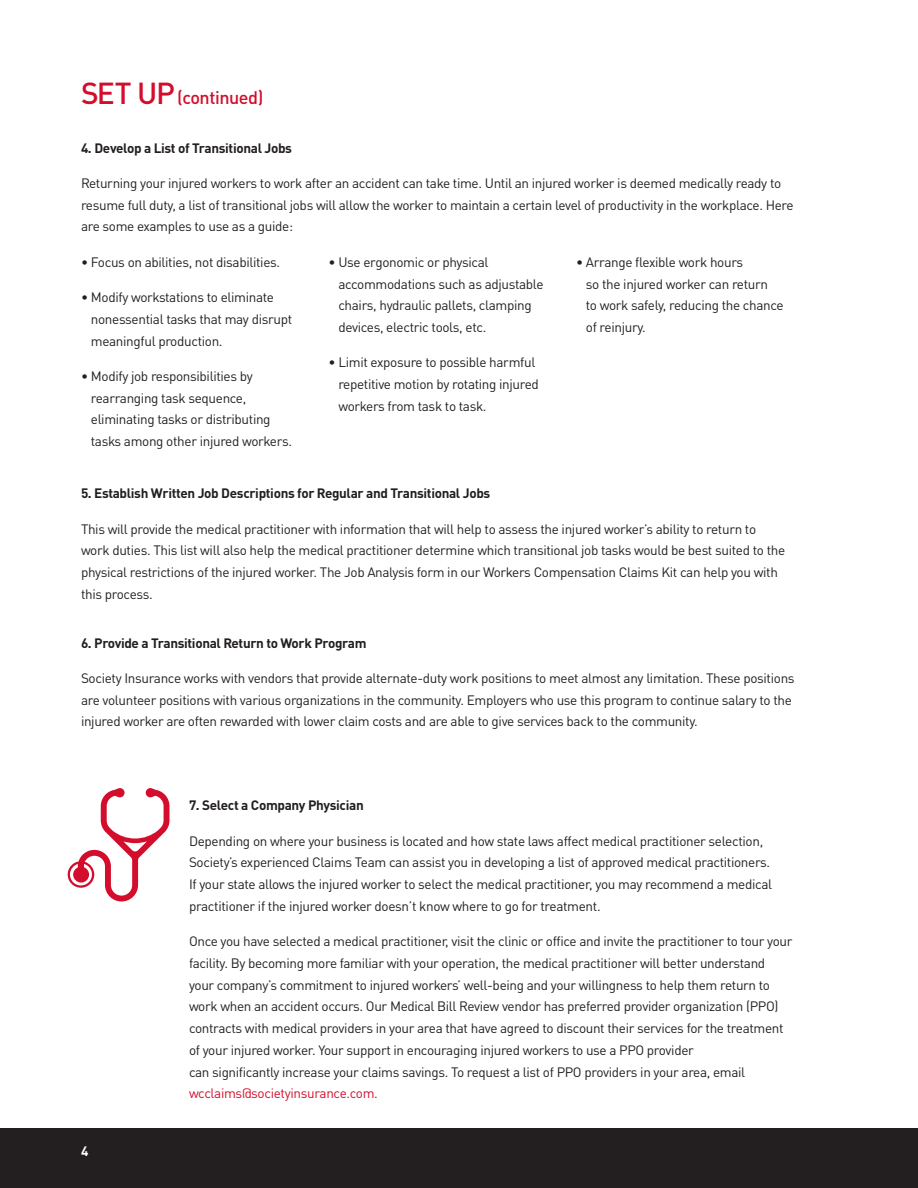
<style>
.page{position:relative;width:918px;height:1188px;background:#fff}
.page>*{position:absolute;margin:0;border:0;box-sizing:border-box;transform-origin:0 0}
.new_copy_2{font:500 18px "DINOT";letter-spacing:-.025em;color:#d30d2b}
.new_copy_2-2{font:13.5px/21.8px "DINOT";letter-spacing:-.025em;color:#231f20}
.new_copy_2-3{font:700 13.5px "DINOT";letter-spacing:-.025em;color:#231f20}
.t1{font:700 13.5px "DINOT";color:#fff}
.s1{font-size:30px}
.s2{color:#d30d2b}
</style>
<div class="page">
<div style="left:0;top:1128px;width:918px;height:60px;background:#231f20"></div>
<svg style="left:68px;top:788px;width:102px;height:114px"></svg>
<p class="new_copy_2" style="left:81px;top:86px;width:184px"><span class="s1">SET UP</span>(continued)</p>
<p class="new_copy_2-3" style="left:81px;top:139px;width:213px">4. Develop a List of Transitional Jobs</p>
<p class="new_copy_2-2" style="left:81px;top:172px;width:714px">Returning your injured workers to work after an accident can take time. Until an injured worker is deemed medically ready to resume full duty, a list of transitional jobs will allow the worker to maintain a certain level of productivity in the workplace. Here are some examples to use as a guide:</p>
<p class="new_copy_2-2" style="left:81px;top:251px;width:201px">• Focus on abilities, not disabilities.</p>
<p class="new_copy_2-2" style="left:91px;top:286px;width:203px;text-indent:-10px">• Modify workstations to eliminate nonessential tasks that may disrupt meaningful production.</p>
<p class="new_copy_2-2" style="left:91px;top:365px;width:203px;text-indent:-10px">• Modify job responsibilities by rearranging task sequence, eliminating tasks or distributing tasks among other injured workers.</p>
<p class="new_copy_2-2" style="left:338px;top:251px;width:207px;text-indent:-10px">• Use ergonomic or physical accommodations such as adjustable chairs, hydraulic pallets, clamping devices, electric tools, etc.</p>
<p class="new_copy_2-2" style="left:338px;top:351px;width:202px;text-indent:-10px">• Limit exposure to possible harmful repetitive motion by rotating injured workers from task to task.</p>
<p class="new_copy_2-2" style="left:586px;top:251px;width:199px;text-indent:-10px">• Arrange flexible work hours<br>so the injured worker can return<br>to work safely, reducing the chance of reinjury.</p>
<p class="new_copy_2-3" style="left:81px;top:485px;width:411px">5. Establish Written Job Descriptions for Regular and Transitional Jobs</p>
<p class="new_copy_2-2" style="left:81px;top:518px;width:706px">This will provide the medical practitioner with information that will help to assess the injured worker’s ability to return to work duties. This list will also help the medical practitioner determine which transitional job tasks would be best suited to the physical restrictions of the injured worker. The Job Analysis form in our Workers Compensation Claims Kit can help you with this process.</p>
<p class="new_copy_2-3" style="left:81px;top:634px;width:287px">6. Provide a Transitional Return to Work Program</p>
<p class="new_copy_2-2" style="left:81px;top:667px;width:715px">Society Insurance works with vendors that provide alternate-duty work positions to meet almost any limitation. These positions are volunteer positions with various organizations in the community. Employers who use this program to continue salary to the injured worker are often rewarded with lower claim costs and are able to give services back to the community.</p>
<p class="t1" style="left:81px;top:1143px;width:9px">4</p>
<p class="new_copy_2-3" style="left:189px;top:797px;width:176px">7. Select a Company Physician</p>
<p class="new_copy_2-2" style="left:189px;top:830px;width:585px">Depending on where your business is located and how state laws affect medical practitioner selection, Society’s experienced Claims Team can assist you in developing a list of approved medical practitioners.<br>If your state allows the injured worker to select the medical practitioner, you may recommend a medical practitioner if the injured worker doesn’t know where to go for treatment.</p>
<p class="new_copy_2-2" style="left:189px;top:930px;width:605px">Once you have selected a medical practitioner, visit the clinic or office and invite the practitioner to tour your facility. By becoming more familiar with your operation, the medical practitioner will better understand your company’s commitment to injured workers’ well-being and your willingness to help them return to work when an accident occurs. Our Medical Bill Review vendor has preferred provider organization (PPO) contracts with medical providers in your area that have agreed to discount their services for the treatment of your injured worker. Your support in encouraging injured workers to use a PPO provider<br>can significantly increase your claims savings. To request a list of PPO providers in your area, email <span class="s2">wcclaims@societyinsurance.com.</span></p>
</div>
